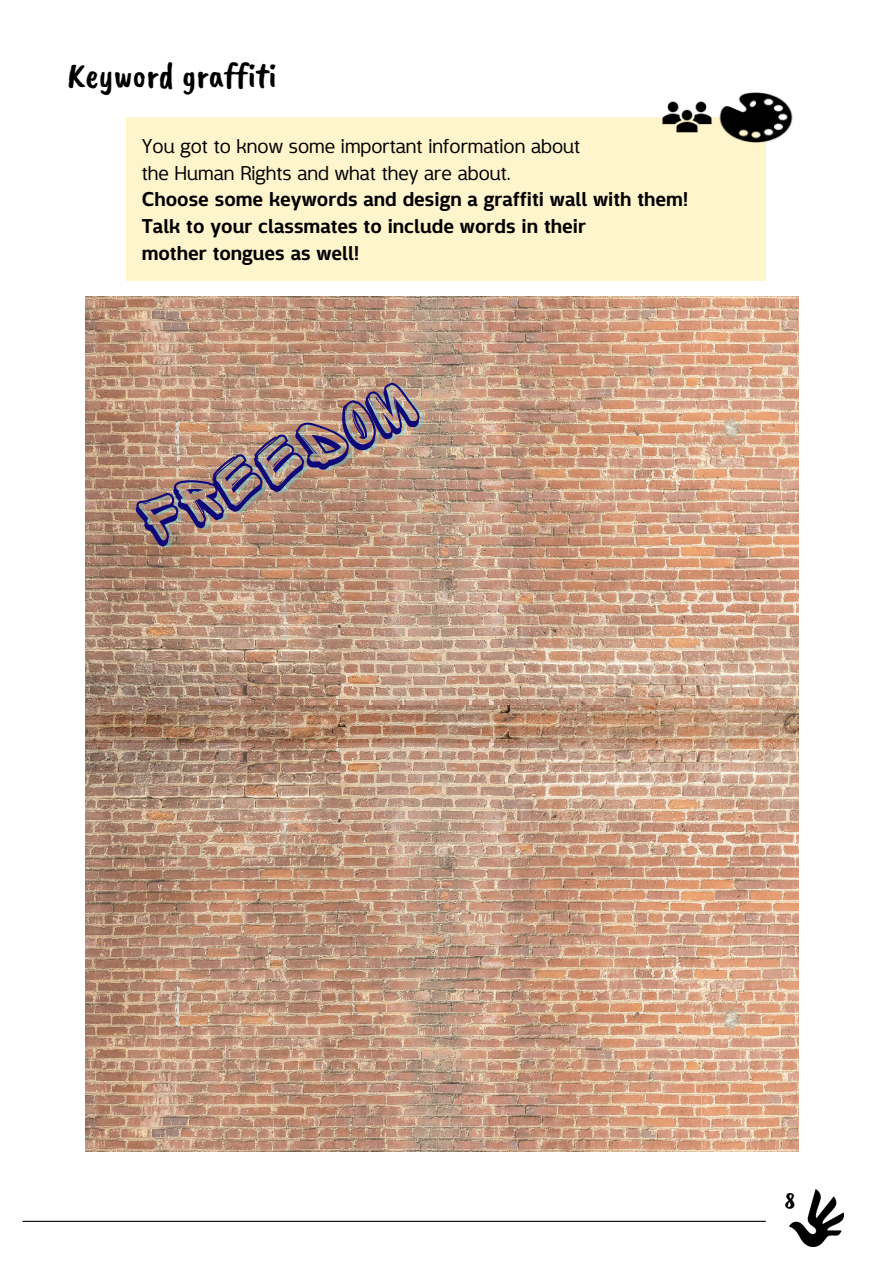
<style>
.page{position:relative;width:893px;height:1264px;background:#fff}
.page>*{position:absolute;margin:0;border:0;box-sizing:border-box;transform-origin:0 0}
.t1{font:65.85px "Sprite Graffiti Shadow";color:#100779}
.t2{font:36px "Caveat Brush";color:#000}
.t3{font:22.5px "Caveat Brush";color:#000}
.t4{font:700 19.5px "Mosse Thai";color:#000}
.t5{font:19.5px "Mosse Thai";color:#000}
</style>
<div class="page">
<hr style="left:22px;top:1220px;width:743px;height:1px;background:#000">
<img style="left:85px;top:296px;width:713px;height:409px">
<div style="left:127px;top:117px;width:639px;height:164px;background:#fff5cd"></div>
<img style="left:85px;top:705px;width:713px;height:446px">
<img style="left:719px;top:92px;width:74px;height:51px">
<img style="left:789px;top:1189px;width:54px;height:57px">
<img style="left:662px;top:101px;width:50px;height:32px">
<p class="t2" style="left:67px;top:52px;width:211px">Keyword graffiti</p>
<p class="t5" style="left:142px;top:128px;width:440px">You got to know some important information about</p>
<p class="t5" style="left:142px;top:155px;width:370px">the Human Rights and what they are about.</p>
<p class="t4" style="left:142px;top:182px;width:547px">Choose some keywords and design a graffiti wall with them!</p>
<p class="t4" style="left:142px;top:209px;width:446px">Talk to your classmates to include words in their</p>
<p class="t4" style="left:142px;top:236px;width:219px">mother tongues as well!</p>
<p class="t1" style="left:129px;top:499px;width:296px;rotate:-26deg">freedom</p>
<p class="t3" style="left:784px;top:1186px;width:12px">8</p>
</div>
